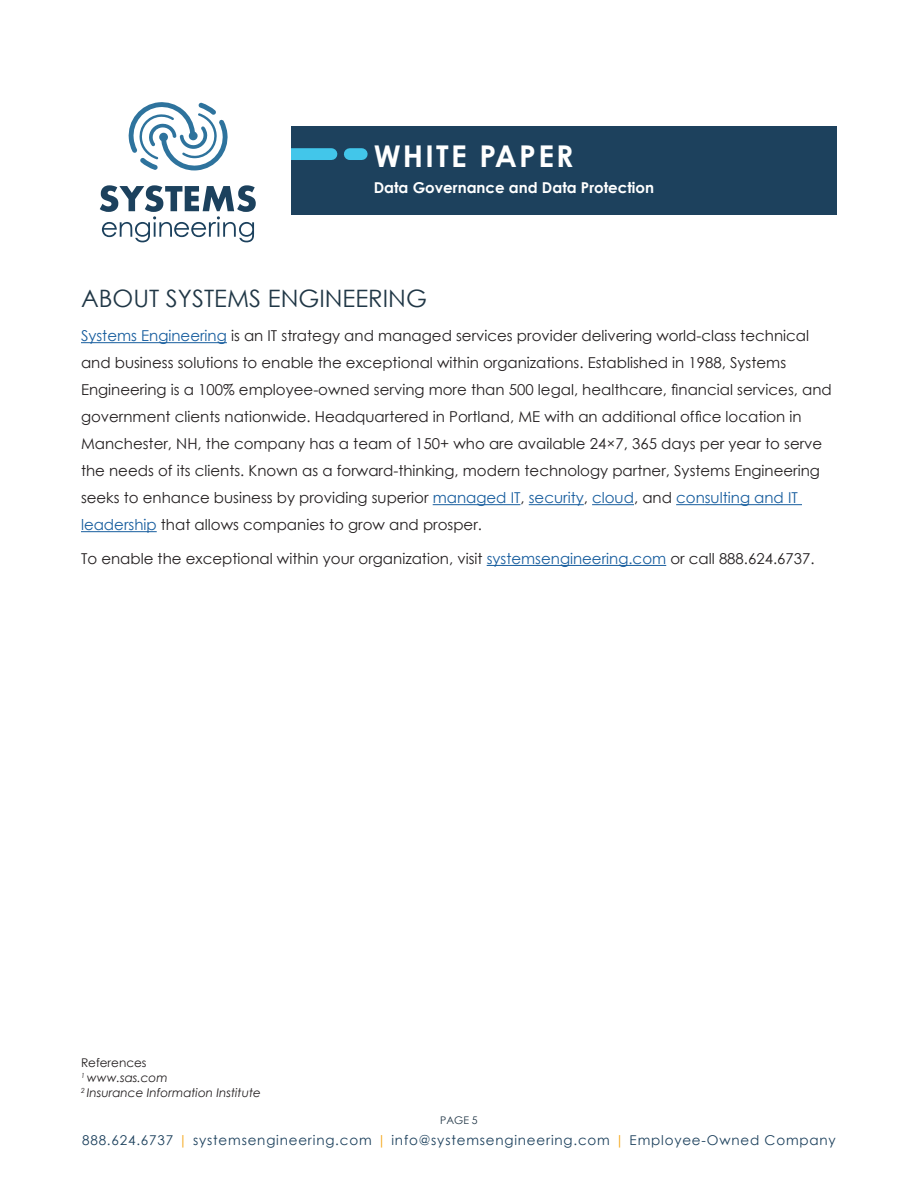
<style>
.page{position:relative;width:918px;height:1188px;background:#fff}
.page>*{position:absolute;margin:0;border:0;box-sizing:border-box;transform-origin:0 0}
.t1{font:700 30px "Century Gothic";letter-spacing:.075em;color:#fff}
.HEADER_ABOUT{font:24px "Century Gothic";color:#203746}
.t2{font:15px/27px "Century Gothic";color:#231f20}
.t3{font:700 15px "Century Gothic";color:#fff}
.t4{font:13.5px "Century Gothic";letter-spacing:.06em;color:#1d415d}
.t5{font:italic 12px "Century Gothic";color:#231f20}
.t6{font:12px "Century Gothic";color:#231f20}
.t7{font:10.5px "Century Gothic";color:#213646}
.s1{color:#175d9e}
.s2{color:#f5a81c}
</style>
<div class="page">
<div style="left:292px;top:126px;width:545px;height:89px;background:#1d415d"></div>
<div style="left:277px;top:148px;width:54px;height:12px;background:#42c6ea"></div>
<div style="left:350px;top:148px;width:12px;height:12px;background:#42c6ea"></div>
<div style="left:267px;top:135px;width:24px;height:36px;background:#fff"></div>
<svg style="left:128px;top:102px;width:100px;height:68px"></svg>
<svg style="left:100px;top:185px;width:156px;height:57px"></svg>
<hr style="left:81px;top:342px;width:146px;height:1px;background:#175d9e">
<hr style="left:433px;top:504px;width:87px;height:1px;background:#175d9e">
<hr style="left:529px;top:504px;width:55px;height:1px;background:#175d9e">
<hr style="left:592px;top:504px;width:42px;height:1px;background:#175d9e">
<hr style="left:676px;top:504px;width:126px;height:1px;background:#175d9e">
<hr style="left:81px;top:531px;width:76px;height:1px;background:#175d9e">
<hr style="left:487px;top:565px;width:179px;height:1px;background:#175d9e">
<h1 class="t1" style="left:374px;top:134px;width:201px">WHITE PAPER</h1>
<p class="t3" style="left:374px;top:176px;width:282px">Data Governance and Data Protection</p>
<p class="HEADER_ABOUT" style="left:81px;top:282px;width:347px">ABOUT SYSTEMS ENGINEERING</p>
<p class="t2" style="left:81px;top:322px;width:752px"><span class="s1">Systems Engineering</span> is an IT strategy and managed services provider delivering world-class technical and business solutions to enable the exceptional within organizations. Established in 1988, Systems Engineering is a 100% employee-owned serving more than 500 legal, healthcare, financial services, and government clients nationwide. Headquartered in Portland, ME with an additional office location in Manchester, NH, the company has a team of 150+ who are available 24×7, 365 days per year to serve the needs of its clients. Known as a forward-thinking, modern technology partner, Systems Engineering seeks to enhance business by providing superior <span class="s1">managed IT</span>, <span class="s1">security</span>, <span class="s1">cloud</span>, and <span class="s1">consulting and IT leadership</span> that allows companies to grow and prosper.</p>
<p class="t2" style="left:81px;top:545px;width:735px">To enable the exceptional within your organization, visit <span class="s1">systemsengineering.com</span> or call 888.624.6737.</p>
<p class="t6" style="left:81px;top:1055px;width:67px">References</p>
<p class="t5" style="left:81px;top:1070px;width:88px"><sup>1</sup> www.sas.com</p>
<p class="t5" style="left:81px;top:1085px;width:181px"><sup>2</sup> Insurance Information Institute</p>
<p class="t7" style="left:440px;top:1113px;width:39px">PAGE 5</p>
<p class="t4" style="left:82px;top:1130px;width:755px">888.624.6737 <span class="s2">|</span> systemsengineering.com <span class="s2">|</span> info@systemsengineering.com <span class="s2">|</span> Employee-Owned Company</p>
</div>
